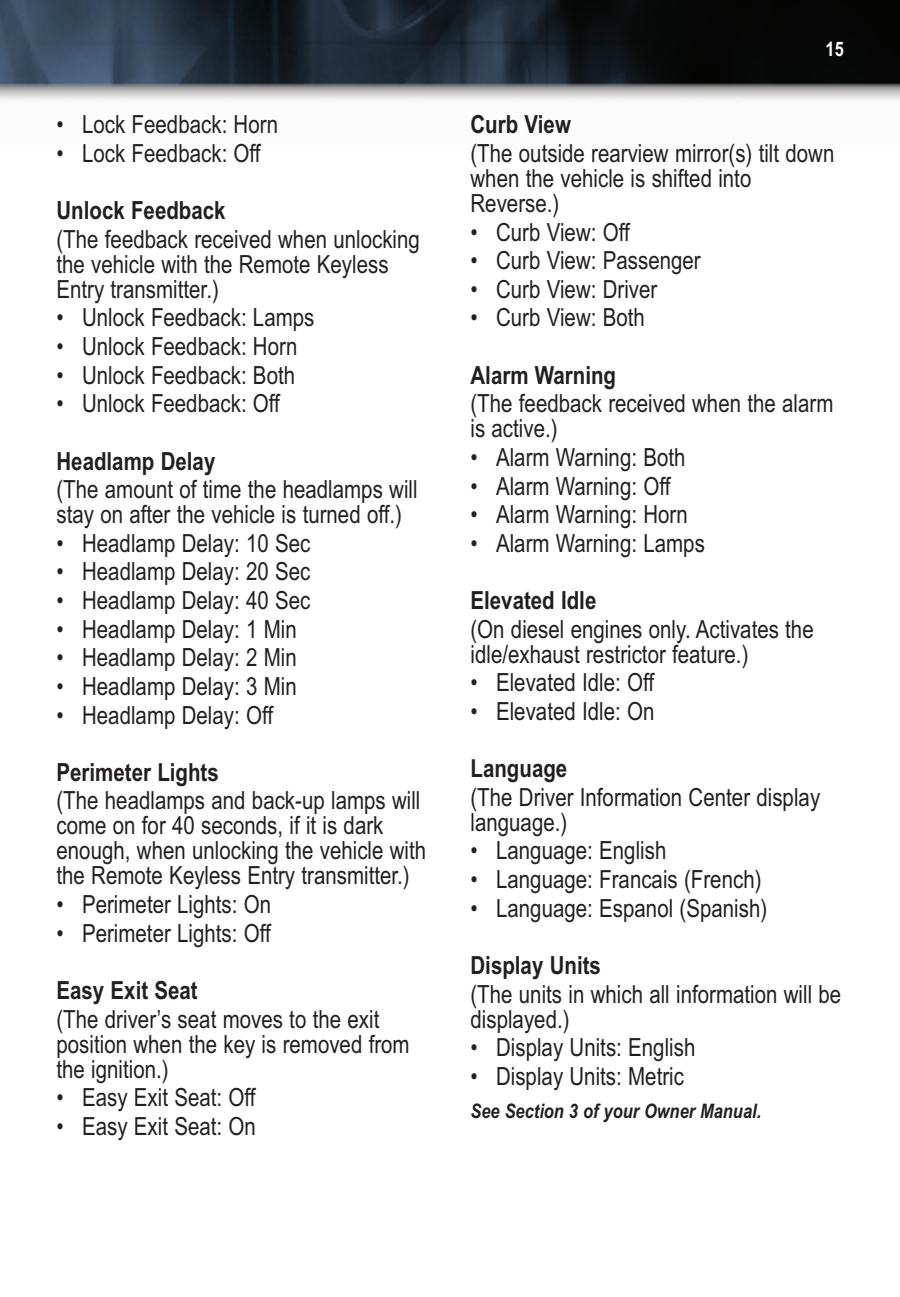
<style>
.page{position:relative;width:900px;height:1297px;background:#fff}
.page>*{position:absolute;margin:0;border:0;box-sizing:border-box;transform-origin:0 0}
.t1{font:25px/25px "Arial Narrow";color:#231f20}
.t2{font:700 25px "Arial Narrow";color:#231f20}
.t3{font:italic 700 20px "Arial Narrow";color:#231f20}
.t4{font:700 20px "Arial Narrow";color:#fff}
</style>
<div class="page">
<img style="left:0;top:0;width:900px;height:101px">
<p class="t1" style="left:57px;top:112px;width:223px">• Lock Feedback: Horn</p>
<p class="t1" style="left:57px;top:141px;width:206px">• Lock Feedback: Off</p>
<p class="t2" style="left:57px;top:196px;width:171px">Unlock Feedback</p>
<p class="t1" style="left:57px;top:226px;width:365px">(The feedback received when unlocking the vehicle with the Remote Keyless<br>Entry transmitter.)</p>
<p class="t1" style="left:57px;top:305px;width:260px">• Unlock Feedback: Lamps</p>
<p class="t1" style="left:57px;top:334px;width:242px">• Unlock Feedback: Horn</p>
<p class="t1" style="left:57px;top:362px;width:240px">• Unlock Feedback: Both</p>
<p class="t1" style="left:57px;top:391px;width:225px">• Unlock Feedback: Off</p>
<p class="t2" style="left:57px;top:446px;width:160px">Headlamp Delay</p>
<p class="t1" style="left:57px;top:477px;width:363px">(The amount of time the headlamps will stay on after the vehicle is turned off.)</p>
<p class="t1" style="left:57px;top:530px;width:256px">• Headlamp Delay: 10 Sec</p>
<p class="t1" style="left:57px;top:559px;width:256px">• Headlamp Delay: 20 Sec</p>
<p class="t1" style="left:57px;top:587px;width:256px">• Headlamp Delay: 40 Sec</p>
<p class="t1" style="left:57px;top:616px;width:242px">• Headlamp Delay: 1 Min</p>
<p class="t1" style="left:57px;top:645px;width:242px">• Headlamp Delay: 2 Min</p>
<p class="t1" style="left:57px;top:673px;width:242px">• Headlamp Delay: 3 Min</p>
<p class="t1" style="left:57px;top:702px;width:218px">• Headlamp Delay: Off</p>
<p class="t2" style="left:57px;top:757px;width:164px">Perimeter Lights</p>
<p class="t1" style="left:57px;top:788px;width:371px">(The headlamps and back-up lamps will come on for 40 seconds, if it is dark enough, when unlocking the vehicle with the Remote Keyless Entry transmitter.)</p>
<p class="t1" style="left:57px;top:891px;width:216px">• Perimeter Lights: On</p>
<p class="t1" style="left:57px;top:920px;width:216px">• Perimeter Lights: Off</p>
<p class="t2" style="left:57px;top:975px;width:143px">Easy Exit Seat</p>
<p class="t1" style="left:57px;top:1006px;width:355px">(The driver’s seat moves to the exit position when the key is removed from the ignition.)</p>
<p class="t1" style="left:57px;top:1084px;width:201px">• Easy Exit Seat: Off</p>
<p class="t1" style="left:57px;top:1113px;width:201px">• Easy Exit Seat: On</p>
<p class="t4" style="left:826px;top:37px;width:20px">15</p>
<p class="t2" style="left:470px;top:110px;width:102px">Curb View</p>
<p class="t1" style="left:470px;top:141px;width:365px">(The outside rearview mirror(s) tilt down when the vehicle is shifted into<br>Reverse.)</p>
<p class="t1" style="left:470px;top:219px;width:161px">• Curb View: Off</p>
<p class="t1" style="left:470px;top:248px;width:232px">• Curb View: Passenger</p>
<p class="t1" style="left:470px;top:276px;width:188px">• Curb View: Driver</p>
<p class="t1" style="left:470px;top:305px;width:176px">• Curb View: Both</p>
<p class="t2" style="left:470px;top:360px;width:147px">Alarm Warning</p>
<p class="t1" style="left:470px;top:391px;width:364px">(The feedback received when the alarm is active.)</p>
<p class="t1" style="left:470px;top:444px;width:217px">• Alarm Warning: Both</p>
<p class="t1" style="left:470px;top:473px;width:201px">• Alarm Warning: Off</p>
<p class="t1" style="left:470px;top:502px;width:219px">• Alarm Warning: Horn</p>
<p class="t1" style="left:470px;top:530px;width:236px">• Alarm Warning: Lamps</p>
<p class="t2" style="left:470px;top:585px;width:127px">Elevated Idle</p>
<p class="t1" style="left:470px;top:616px;width:345px">(On diesel engines only. Activates the idle/exhaust restrictor feature.)</p>
<p class="t1" style="left:470px;top:670px;width:185px">• Elevated Idle: Off</p>
<p class="t1" style="left:470px;top:698px;width:185px">• Elevated Idle: On</p>
<p class="t2" style="left:470px;top:753px;width:98px">Language</p>
<p class="t1" style="left:470px;top:784px;width:351px">(The Driver Information Center display language.)</p>
<p class="t1" style="left:470px;top:838px;width:197px">• Language: English</p>
<p class="t1" style="left:470px;top:866px;width:293px">• Language: Francais (French)</p>
<p class="t1" style="left:470px;top:895px;width:298px">• Language: Espanol (Spanish)</p>
<p class="t2" style="left:470px;top:950px;width:132px">Display Units</p>
<p class="t1" style="left:470px;top:981px;width:372px">(The units in which all information will be displayed.)</p>
<p class="t1" style="left:470px;top:1034px;width:226px">• Display Units: English</p>
<p class="t1" style="left:470px;top:1063px;width:215px">• Display Units: Metric</p>
<p class="t3" style="left:470px;top:1099px;width:292px">See Section 3 of your Owner Manual.</p>
</div>
